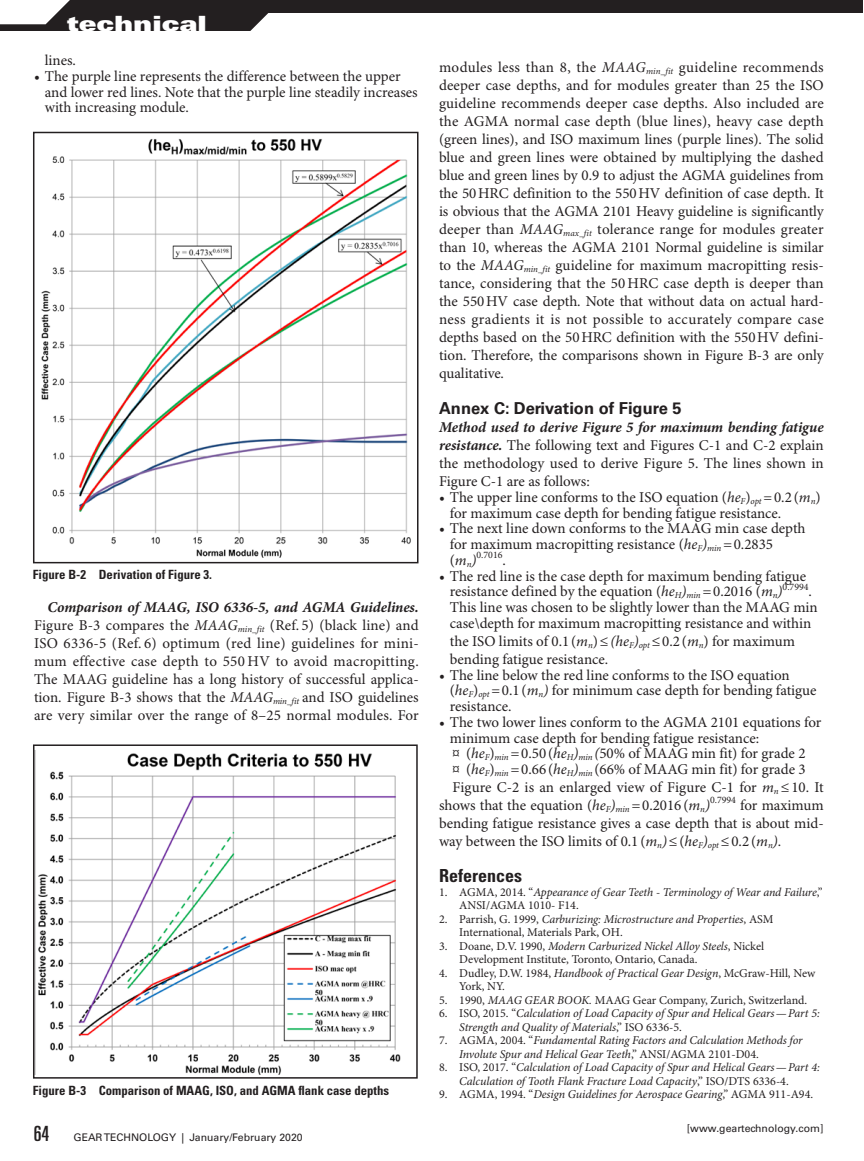
<style>
.page{position:relative;width:864px;height:1161px;background:#fff}
.page>*{position:absolute;margin:0;border:0;box-sizing:border-box;transform-origin:0 0}
.t1{font:21px "Univers LT Std X Black Ex";color:#fff}
.t2{font:700 condensed 18px "Univers LT Std";color:#231f20}
.t3{font:700 16.5px "Univers LT Std";color:#231f20}
.t4{font:15px/18px "Minion Pro";color:#231f20}
.t5{font:700 condensed 12.75px "Univers LT Std";color:#231f20}
.t6{font:italic 12px/13.5px "Minion Pro";letter-spacing:-.01em;color:#231f20}
.t7{font:12px/13.5px "Minion Pro";letter-spacing:-.005em;color:#231f20}
.t8{font:10.5px "Univers LT Std";color:#231f20}
.t9{font:9.9px "Minion Pro";color:#231f20}
.s1{font-style:italic}
.s2{font-weight:700;font-style:italic}
.s3{font-style:normal}
.s4{font-stretch:ultra-condensed;font-size:21px}
</style>
<div class="page">
<img style="left:41px;top:138px;width:370px;height:420px">
<div style="left:33px;top:132px;width:386px;height:431px;border:2px solid #231f20"></div>
<img style="left:38px;top:753px;width:363px;height:322px">
<div style="left:33px;top:744px;width:385px;height:335px;border:2px solid #231f20"></div>
<div style="left:0;top:0;width:301px;height:31px;background:#231f20"></div>
<svg style="left:250px;top:14px;width:51px;height:17px"></svg>
<div style="left:264px;top:0;width:599px;height:14px;background:#231f20"></div>
<svg style="left:0;top:0;width:70px;height:24px"></svg>
<h1 class="t1" style="left:67px;top:11px;width:141px">technical</h1>
<p class="t4" style="left:45px;top:52px;width:33px">lines.</p>
<p class="t4" style="left:45px;top:69px;width:374px;line-height:15.8px;text-indent:-11px">• The purple line represents the difference between the upper and lower red lines. Note that the purple line steadily increases with increasing module.</p>
<p class="t4" style="left:439px;top:59px;width:386px;text-align:justify">modules less than 8, the <span class="s1">MAAG</span><sub>min_fit</sub> guideline recommends deeper case depths, and for modules greater than 25 the ISO guideline recommends deeper case depths. Also included are the AGMA normal case depth (blue lines), heavy case depth (green lines), and ISO maximum lines (purple lines). The solid blue and green lines were obtained by multiplying the dashed blue and green lines by 0.9 to adjust the AGMA guidelines from the 50HRC definition to the 550HV definition of case depth. It is obvious that the AGMA 2101 Heavy guideline is significantly deeper than <span class="s1">MAAG</span><sub>max_fit</sub> tolerance range for modules greater than 10, whereas the AGMA 2101 Normal guideline is similar to the <span class="s1">MAAG</span><sub>min_fit</sub> guideline for maximum macropitting resis&shy;tance, considering that the 50HRC case depth is deeper than the 550HV case depth. Note that without data on actual hard&shy;ness gradients it is not possible to accurately compare case depths based on the 50HRC definition with the 550HV defini&shy;tion. Therefore, the comparisons shown in Figure B-3 are only qualitative.</p>
<p class="t3" style="left:439px;top:399px;width:244px">Annex C: Derivation of Figure 5</p>
<p class="t4" style="left:439px;top:419px;width:386px;text-align:justify"><span class="s2">Method used to derive Figure 5 for maximum bending fatigue resistance.</span> The following text and Figures C-1 and C-2 explain the methodology used to derive Figure 5. The lines shown in Figure C-1 are as follows:</p>
<p class="t4" style="left:450px;top:490px;width:372px;line-height:15.8px;text-indent:-11px">• The upper line conforms to the ISO equation (<span class="s1">he</span><sub>F</sub>)<sub>opt</sub> =0.2 (<span class="s1">m</span><sub>n</sub>) for maximum case depth for bending fatigue resistance.</p>
<p class="t4" style="left:450px;top:521px;width:357px;line-height:15.8px;text-indent:-11px">• The next line down conforms to the MAAG min case depth for maximum macropitting resistance (<span class="s1">he</span><sub>F</sub><span class="s1">)</span><sub>min</sub> <span class="s1">=</span>0.2835<br>(<span class="s1">m</span><sub>n</sub><span class="s1">)</span></p>
<p class="t9" style="left:477px;top:549px;width:27px">0.7016</p>
<p class="t4" style="left:503px;top:552px;width:5px">.</p>
<p class="t4" style="left:450px;top:568px;width:358px;line-height:15.8px;text-indent:-11px">• The red line is the case depth for maximum bending fatigue resistance defined by the equation (<span class="s1">he</span><sub>H</sub><span class="s1">)</span><sub>min</sub> <span class="s1">=</span>0.2016 (<span class="s1">m</span><sub>n</sub><span class="s1">)</span></p>
<p class="t5" style="left:33px;top:567px;width:181px">Figure B-2 Derivation of Figure 3.</p>
<p class="t9" style="left:783px;top:580px;width:27px">0.7994</p>
<p class="t4" style="left:450px;top:584px;width:370px;line-height:15.8px;text-indent:359px">.<br>This line was chosen to be slightly lower than the MAAG min case\depth for maximum macropitting resistance and within</p>
<p class="t4" style="left:450px;top:633px;width:347px">the ISO limits of 0.1 (<span class="s1">m</span><sub>n</sub>)≤<span class="s1">(he</span><sub>F</sub><span class="s1">)</span><sub>opt</sub> ≤0.2 (<span class="s1">m</span><sub>n</sub>) for maximum bending fatigue resistance.</p>
<p class="t4" style="left:450px;top:667px;width:368px;line-height:15.8px;text-indent:-11px">• The line below the red line conforms to the ISO equation (<span class="s1">he</span><sub>F</sub>)<sub>opt</sub> =0.1 (<span class="s1">m</span><sub>n</sub><span class="s1">)</span> for minimum case depth for bending fatigue resistance.</p>
<p class="t4" style="left:450px;top:715px;width:373px;line-height:15.8px;text-indent:-11px">• The two lower lines conform to the AGMA 2101 equations for minimum case depth for bending fatigue resistance:<br>¤ (<span class="s1">he</span><sub>F</sub>)<sub>min</sub> <span class="s1">=</span>0.50 (<span class="s1">he</span><sub>H</sub><span class="s1">)</span><sub>min</sub> <span class="s1">(</span>50% of MAAG min fit) for grade 2<br>¤ (<span class="s1">he</span><sub>F</sub>)<sub>min</sub> <span class="s1">=</span>0.66 (<span class="s1">he</span><sub>H</sub><span class="s1">)</span><sub>min</sub> (66% of MAAG min fit) for grade 3</p>
<p class="t4" style="left:439px;top:779px;width:386px;text-indent:14px">Figure C-2 is an enlarged view of Figure C-1 for <span class="s1">m</span><sub>n</sub> ≤10. It shows that the equation (<span class="s1">he</span><sub>F</sub><span class="s1">)</span><sub>min</sub> <span class="s1">=</span>0.2016 (<span class="s1">m</span><sub>n</sub><span class="s1">)</span></p>
<p class="t4" style="left:34px;top:599px;width:386px;text-align:justify;text-indent:14px"><span class="s2">Comparison of MAAG, ISO 6336-5, and AGMA Guidelines.<br></span>Figure B-3 compares the <span class="s1">MAAG</span><sub>min_fit</sub> (Ref. 5) (black line) and ISO 6336-5 (Ref. 6) optimum (red line) guidelines for mini&shy;mum effective case depth to 550 HV to avoid macropitting.<br>The MAAG guideline has a long history of successful applica&shy;tion. Figure B-3 shows that the <span class="s1">MAAG</span><sub>min_fit</sub> and ISO guidelines are very similar over the range of 8–25 normal modules. For</p>
<p class="t9" style="left:710px;top:794px;width:27px">0.7994</p>
<p class="t4" style="left:439px;top:797px;width:386px;text-align:justify;text-indent:301px">for maximum bending fatigue resistance gives a case depth that is about mid&shy;way between the ISO limits of 0.1 (<span class="s1">m</span><sub>n</sub><span class="s1">)</span>≤(<span class="s1">he</span><sub>F</sub><span class="s1">)</span><sub>opt</sub> ≤0.2 (<span class="s1">m</span><sub>n</sub><span class="s1">)</span>.</p>
<p class="t2" style="left:439px;top:865px;width:84px">References</p>
<p class="t6" style="left:459px;top:885px;width:365px;text-indent:-20px"><span class="s3">1. AGMA, 2014. “</span>Appearance of Gear Teeth - Terminology of Wear and Failure<span class="s3">,”<br>ANSI/AGMA 1010- F14.</span></p>
<p class="t7" style="left:459px;top:912px;width:316px;text-indent:-20px">2. Parrish, G. 1999, <span class="s1">Carburizing: Microstructure and Properties</span>, ASM<br>International, Materials Park, OH.</p>
<p class="t7" style="left:459px;top:939px;width:306px;text-indent:-20px">3. Doane, D.V. 1990, <span class="s1">Modern Carburized Nickel Alloy Steels</span>, Nickel<br>Development Institute, Toronto, Ontario, Canada.</p>
<p class="t7" style="left:459px;top:966px;width:358px;text-indent:-20px">4. Dudley, D.W. 1984, <span class="s1">Handbook of Practical Gear Design</span>, McGraw-Hill, New<br>York, NY.</p>
<p class="t7" style="left:439px;top:993px;width:370px">5. 1990, <span class="s1">MAAG GEAR BOOK.</span> MAAG Gear Company, Zurich, Switzerland.</p>
<p class="t6" style="left:459px;top:1007px;width:362px;text-indent:-20px"><span class="s3">6. ISO, 2015. “</span>Calculation of Load Capacity of Spur and Helical Gears—Part 5:<br>Strength and Quality of Materials<span class="s3">,” ISO 6336-5.</span></p>
<p class="t6" style="left:459px;top:1034px;width:345px;text-indent:-20px"><span class="s3">7. AGMA, 2004. “</span>Fundamental Rating Factors and Calculation Methods for<br>Involute Spur and Helical Gear Teeth<span class="s3">,” ANSI/AGMA 2101-D04.</span></p>
<p class="t6" style="left:459px;top:1061px;width:362px;text-indent:-20px"><span class="s3">8. ISO, 2017. “</span>Calculation of Load Capacity of Spur and Helical Gears—Part 4:<br>Calculation of Tooth Flank Fracture Load Capacity<span class="s3">,” ISO/DTS 6336-4.</span></p>
<p class="t6" style="left:439px;top:1088px;width:376px"><span class="s3">9. AGMA, 1994. “</span>Design Guidelines for Aerospace Gearing<span class="s3">,” AGMA 911-A94.</span></p>
<p class="t5" style="left:33px;top:1082px;width:358px">Figure B-3 Comparison of MAAG, ISO, and AGMA flank case depths</p>
<p class="t8" style="left:34px;top:1131px;width:270px"><span class="s4">64</span> GEAR TECHNOLOGY | January/February 2020</p>
<p class="t8" style="left:687px;top:1122px;width:138px">[www.geartechnology.com]</p>
</div>
